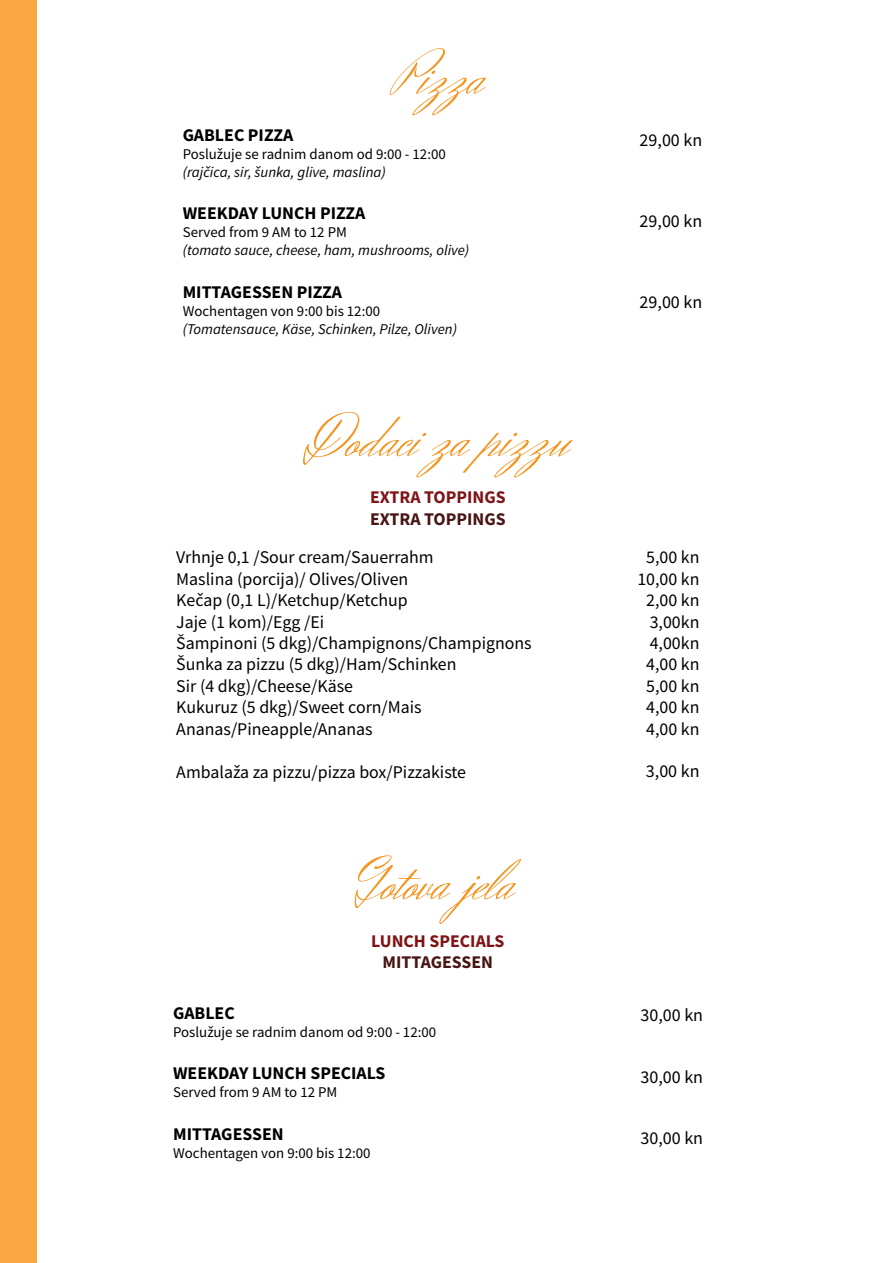
<style>
.page{position:relative;width:893px;height:1263px;background:#fff}
.page>*{position:absolute;margin:0;border:0;box-sizing:border-box;transform-origin:0 0}
.t1{font:59.55px "Herr Von Muellerhoff";color:#f7941e}
.t2{font:18px "Source Sans Pro";color:#000}
.t3{font:17.85px "Source Sans Pro";color:#000}
.t4{font:700 17.85px "Source Sans Pro";color:#000}
.t5{font:700 17.85px "Source Sans Pro";color:#471514}
.t6{font:700 17.85px "Source Sans Pro";color:#7e1518}
.t7{font:700 17.85px "Source Sans Pro";color:#7e1416}
.t8{font:14.85px "Source Sans Pro";color:#000}
.t9{font:italic 14.85px "Source Sans Pro";color:#000}
</style>
<div class="page">
<div style="left:0;top:0;width:37px;height:1263px;background:#faa746"></div>
<h1 class="t1" style="left:390px;top:39px;width:95px">Pizza</h1>
<p class="t4" style="left:183px;top:123px;width:112px">GABLEC PIZZA</p>
<p class="t3" style="left:640px;top:124px;width:64px">23,00 kn</p>
<p class="t8" style="left:183px;top:144px;width:265px">Poslužuje se radnim danom od 9:00 - 12:00</p>
<p class="t9" style="left:183px;top:162px;width:205px">(rajčica, sir, šunka, glive, maslina)</p>
<p class="t4" style="left:183px;top:201px;width:184px">WEEKDAY LUNCH PIZZA</p>
<p class="t3" style="left:640px;top:202px;width:64px">23,00 kn</p>
<p class="t8" style="left:183px;top:223px;width:166px">Served from 9 AM to 12 PM</p>
<p class="t9" style="left:183px;top:241px;width:288px">(tomato sauce, cheese, ham, mushrooms, olive)</p>
<p class="t4" style="left:183px;top:280px;width:161px">MITTAGESSEN PIZZA</p>
<p class="t3" style="left:640px;top:281px;width:64px">23,00 kn</p>
<p class="t8" style="left:183px;top:301px;width:199px">Wochentagen von 9:00 bis 12:00</p>
<p class="t9" style="left:183px;top:319px;width:276px">(Tomatensauce, Käse, Schinken, Pilze, Oliven)</p>
<p class="t2" style="left:640px;top:129px;width:64px">29,00 kn</p>
<p class="t2" style="left:640px;top:210px;width:64px">29,00 kn</p>
<p class="t2" style="left:640px;top:291px;width:64px">29,00 kn</p>
<h1 class="t1" style="left:303px;top:401px;width:267px">Dodaci za pizzu</h1>
<p class="t6" style="left:370px;top:485px;width:137px">EXTRA TOPPINGS</p>
<p class="t5" style="left:370px;top:507px;width:137px">EXTRA TOPPINGS</p>
<p class="t3" style="left:176px;top:546px;width:259px">Vrhnje 0,1 /Sour cream/Sauerrahm</p>
<p class="t3" style="left:646px;top:546px;width:55px">5,00 kn</p>
<p class="t3" style="left:176px;top:567px;width:234px">Maslina (porcija)/ Olives/Oliven</p>
<p class="t3" style="left:637px;top:567px;width:64px">10,00 kn</p>
<p class="t3" style="left:176px;top:589px;width:233px">Kečap (0,1 L)/Ketchup/Ketchup</p>
<p class="t3" style="left:646px;top:589px;width:55px">2,00 kn</p>
<p class="t3" style="left:176px;top:610px;width:149px">Jaje (1 kom)/Egg /Ei</p>
<p class="t3" style="left:650px;top:610px;width:51px">3,00kn</p>
<p class="t3" style="left:176px;top:632px;width:357px">Šampinoni (5 dkg)/Champignons/Champignons</p>
<p class="t3" style="left:650px;top:632px;width:51px">4,00kn</p>
<p class="t3" style="left:176px;top:653px;width:282px">Šunka za pizzu (5 dkg)/Ham/Schinken</p>
<p class="t3" style="left:646px;top:653px;width:55px">4,00 kn</p>
<p class="t3" style="left:176px;top:674px;width:178px">Sir (4 dkg)/Cheese/Käse</p>
<p class="t3" style="left:646px;top:674px;width:55px">5,00 kn</p>
<p class="t3" style="left:176px;top:696px;width:247px">Kukuruz (5 dkg)/Sweet corn/Mais</p>
<p class="t3" style="left:646px;top:696px;width:55px">4,00 kn</p>
<p class="t3" style="left:176px;top:717px;width:198px">Ananas/Pineapple/Ananas</p>
<p class="t3" style="left:646px;top:717px;width:55px">4,00 kn</p>
<p class="t3" style="left:176px;top:760px;width:291px">Ambalaža za pizzu/pizza box/Pizzakiste</p>
<p class="t3" style="left:646px;top:760px;width:45px">20 k</p>
<p class="t2" style="left:646px;top:760px;width:55px">3,00 kn</p>
<h1 class="t1" style="left:355px;top:844px;width:160px">Gotova jela</h1>
<p class="t7" style="left:371px;top:929px;width:135px">LUNCH SPECIALS</p>
<p class="t5" style="left:383px;top:950px;width:112px">MITTAGESSEN</p>
<p class="t4" style="left:173px;top:1001px;width:63px">GABLEC</p>
<p class="t3" style="left:640px;top:1001px;width:54px">230 k</p>
<p class="t8" style="left:173px;top:1022px;width:265px">Poslužuje se radnim danom od 9:00 - 12:00</p>
<p class="t4" style="left:173px;top:1061px;width:214px">WEEKDAY LUNCH SPECIALS</p>
<p class="t3" style="left:640px;top:1062px;width:64px">23,00 kn</p>
<p class="t8" style="left:173px;top:1083px;width:166px">Served from 9 AM to 12 PM</p>
<p class="t4" style="left:173px;top:1122px;width:112px">MITTAGESSEN</p>
<p class="t3" style="left:640px;top:1123px;width:64px">23,00 kn</p>
<p class="t8" style="left:173px;top:1143px;width:199px">Wochentagen von 9:00 bis 12:00</p>
<p class="t2" style="left:640px;top:1003px;width:64px">30,00 kn</p>
<p class="t2" style="left:640px;top:1066px;width:64px">30,00 kn</p>
<p class="t2" style="left:640px;top:1126px;width:64px">30,00 kn</p>
</div>
